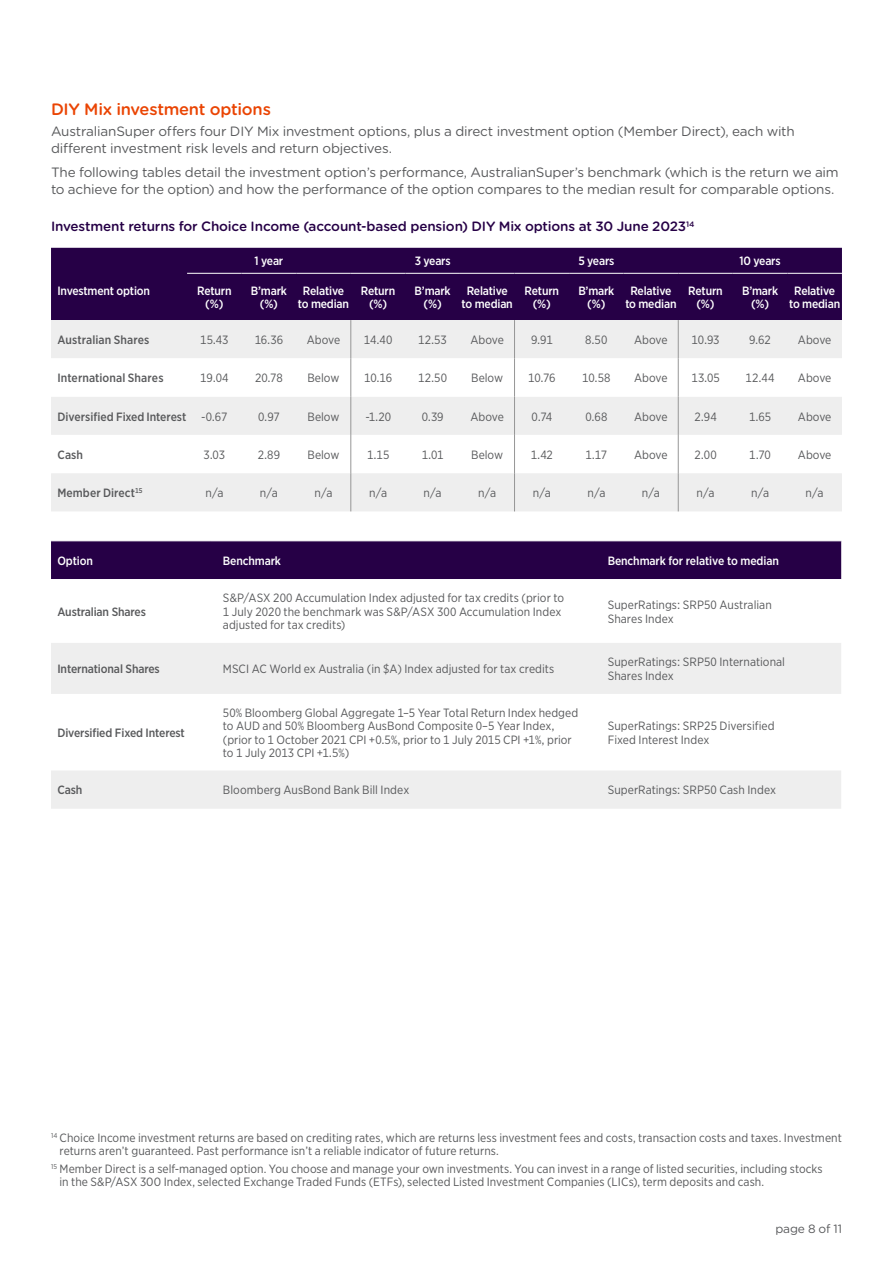
<style>
.page{position:relative;width:893px;height:1263px;background:#fff}
.page>*{position:absolute;margin:0;border:0;box-sizing:border-box;transform-origin:0 0}
.t1{font:500 16.5px "Gotham Rounded";letter-spacing:-.015em;color:#ea4403}
.t2{font:13.5px/16.5px "Gotham Rounded";letter-spacing:-.015em;color:#58595b}
.t3{font:500 13.5px "Gotham Rounded";letter-spacing:-.01em;color:#260046}
.t4{font:12px/13.5px "Gotham Narrow";color:#58595b}
.t5{font:500 12px/12.8px "Gotham Narrow";letter-spacing:-.015em;color:#fff;text-align:center}
.t6{font:500 12px "Gotham Narrow";letter-spacing:-.01em;color:#58595b}
.t7{font:500 12px "Gotham Narrow";letter-spacing:.01em;color:#58595b}
.t8{font:12px "Gotham Rounded";letter-spacing:-.01em;color:#58595b}
.s1{font-weight:400}
</style>
<div class="page">
<div style="left:51px;top:248px;width:791px;height:72px;background:#260046"></div>
<div style="left:51px;top:320px;width:791px;height:191px;background:#eee"></div>
<svg style="left:51px;top:358px;width:791px;height:115px"></svg>
<hr style="left:187px;top:273px;width:55px;height:1px;background:#fff">
<hr style="left:242px;top:273px;width:54px;height:1px;background:#fff">
<hr style="left:296px;top:273px;width:55px;height:1px;background:#fff">
<hr style="left:351px;top:273px;width:54px;height:1px;background:#fff">
<hr style="left:405px;top:273px;width:55px;height:1px;background:#fff">
<hr style="left:460px;top:273px;width:54px;height:1px;background:#fff">
<hr style="left:514px;top:273px;width:55px;height:1px;background:#fff">
<hr style="left:569px;top:273px;width:55px;height:1px;background:#fff">
<hr style="left:624px;top:273px;width:54px;height:1px;background:#fff">
<hr style="left:678px;top:273px;width:55px;height:1px;background:#fff">
<hr style="left:733px;top:273px;width:54px;height:1px;background:#fff">
<hr style="left:787px;top:273px;width:55px;height:1px;background:#fff">
<hr style="left:351px;top:320px;width:1px;height:38px;background:#969696">
<hr style="left:514px;top:320px;width:1px;height:38px;background:#969696">
<hr style="left:678px;top:320px;width:1px;height:38px;background:#969696">
<hr style="left:351px;top:358px;width:1px;height:39px;background:#969696">
<hr style="left:514px;top:358px;width:1px;height:39px;background:#969696">
<hr style="left:678px;top:358px;width:1px;height:39px;background:#969696">
<hr style="left:351px;top:397px;width:1px;height:38px;background:#969696">
<hr style="left:514px;top:397px;width:1px;height:38px;background:#969696">
<hr style="left:678px;top:397px;width:1px;height:38px;background:#969696">
<hr style="left:351px;top:435px;width:1px;height:38px;background:#969696">
<hr style="left:514px;top:435px;width:1px;height:38px;background:#969696">
<hr style="left:678px;top:435px;width:1px;height:38px;background:#969696">
<hr style="left:351px;top:473px;width:1px;height:38px;background:#969696">
<hr style="left:514px;top:473px;width:1px;height:38px;background:#969696">
<hr style="left:678px;top:473px;width:1px;height:38px;background:#969696">
<div style="left:51px;top:541px;width:790px;height:38px;background:#260046"></div>
<svg style="left:51px;top:643px;width:790px;height:166px;fill:#eee"></svg>
<h1 class="t1" style="left:51px;top:98px;width:221px">DIY Mix investment options</h1>
<p class="t2" style="left:51px;top:122px;width:745px">AustralianSuper offers four DIY Mix investment options, plus a direct investment option (Member Direct), each with different investment risk levels and return objectives.</p>
<p class="t2" style="left:51px;top:164px;width:789px">The following tables detail the investment option’s performance, AustralianSuper’s benchmark (which is the return we aim to achieve for the option) and how the performance of the option compares to the median result for comparable options.</p>
<p class="t3" style="left:51px;top:217px;width:645px">Investment returns for Choice Income (account-based pension) DIY Mix options at 30 June 2023<sup>14</sup></p>
<p class="t5" style="left:57px;top:284px;width:94px">Investment option</p>
<p class="t5" style="left:255px;top:255px;width:30px">1 year</p>
<p class="t5" style="left:415px;top:255px;width:37px">3 years</p>
<p class="t5" style="left:578px;top:255px;width:38px">5 years</p>
<p class="t5" style="left:739px;top:255px;width:43px">10 years</p>
<p class="t5" style="left:197px;top:284px;width:36px">Return (%)</p>
<p class="t5" style="left:251px;top:284px;width:38px">B’mark (%)</p>
<p class="t5" style="left:298px;top:284px;width:53px">Relative to median</p>
<p class="t5" style="left:361px;top:284px;width:36px">Return (%)</p>
<p class="t5" style="left:415px;top:284px;width:38px">B’mark (%)</p>
<p class="t5" style="left:462px;top:284px;width:53px">Relative to median</p>
<p class="t5" style="left:525px;top:284px;width:36px">Return (%)</p>
<p class="t5" style="left:578px;top:284px;width:38px">B’mark (%)</p>
<p class="t5" style="left:625px;top:284px;width:53px">Relative to median</p>
<p class="t5" style="left:688px;top:284px;width:36px">Return (%)</p>
<p class="t5" style="left:742px;top:284px;width:38px">B’mark (%)</p>
<p class="t5" style="left:789px;top:284px;width:53px">Relative to median</p>
<p class="t7" style="left:57px;top:332px;width:94px">Australian Shares</p>
<p class="t4" style="left:200px;top:333px;width:30px">15.43</p>
<p class="t4" style="left:255px;top:333px;width:30px">16.36</p>
<p class="t4" style="left:307px;top:333px;width:35px">Above</p>
<p class="t4" style="left:364px;top:333px;width:30px">14.40</p>
<p class="t4" style="left:418px;top:333px;width:30px">12.53</p>
<p class="t4" style="left:470px;top:333px;width:35px">Above</p>
<p class="t4" style="left:531px;top:333px;width:23px">9.91</p>
<p class="t4" style="left:585px;top:333px;width:24px">8.50</p>
<p class="t4" style="left:634px;top:333px;width:35px">Above</p>
<p class="t4" style="left:692px;top:333px;width:29px">10.93</p>
<p class="t4" style="left:749px;top:333px;width:23px">9.62</p>
<p class="t4" style="left:798px;top:333px;width:35px">Above</p>
<p class="t7" style="left:57px;top:370px;width:108px">International Shares</p>
<p class="t4" style="left:200px;top:371px;width:30px">19.04</p>
<p class="t4" style="left:255px;top:371px;width:29px">20.78</p>
<p class="t4" style="left:307px;top:371px;width:33px">Below</p>
<p class="t4" style="left:364px;top:371px;width:29px">10.16</p>
<p class="t4" style="left:418px;top:371px;width:30px">12.50</p>
<p class="t4" style="left:471px;top:371px;width:33px">Below</p>
<p class="t4" style="left:528px;top:371px;width:29px">10.76</p>
<p class="t4" style="left:582px;top:371px;width:30px">10.58</p>
<p class="t4" style="left:634px;top:371px;width:35px">Above</p>
<p class="t4" style="left:691px;top:371px;width:30px">13.05</p>
<p class="t4" style="left:746px;top:371px;width:30px">12.44</p>
<p class="t4" style="left:798px;top:371px;width:35px">Above</p>
<p class="t6" style="left:57px;top:409px;width:172px">Diversified Fixed Interest <span class="s1">-0.67</span></p>
<p class="t4" style="left:258px;top:409px;width:23px">0.97</p>
<p class="t4" style="left:307px;top:409px;width:33px">Below</p>
<p class="t4" style="left:365px;top:409px;width:27px">-1.20</p>
<p class="t4" style="left:422px;top:409px;width:23px">0.39</p>
<p class="t4" style="left:470px;top:409px;width:35px">Above</p>
<p class="t4" style="left:531px;top:409px;width:22px">0.74</p>
<p class="t4" style="left:585px;top:409px;width:24px">0.68</p>
<p class="t4" style="left:634px;top:409px;width:35px">Above</p>
<p class="t4" style="left:694px;top:409px;width:24px">2.94</p>
<p class="t4" style="left:749px;top:409px;width:24px">1.65</p>
<p class="t4" style="left:798px;top:409px;width:35px">Above</p>
<p class="t6" style="left:57px;top:447px;width:27px">Cash</p>
<p class="t4" style="left:203px;top:448px;width:23px">3.03</p>
<p class="t4" style="left:258px;top:448px;width:24px">2.89</p>
<p class="t4" style="left:307px;top:448px;width:33px">Below</p>
<p class="t4" style="left:367px;top:448px;width:24px">1.15</p>
<p class="t4" style="left:422px;top:448px;width:23px">1.01</p>
<p class="t4" style="left:471px;top:448px;width:33px">Below</p>
<p class="t4" style="left:531px;top:448px;width:23px">1.42</p>
<p class="t4" style="left:585px;top:448px;width:23px">1.17</p>
<p class="t4" style="left:634px;top:448px;width:35px">Above</p>
<p class="t4" style="left:695px;top:448px;width:24px">2.00</p>
<p class="t4" style="left:749px;top:448px;width:23px">1.70</p>
<p class="t4" style="left:798px;top:448px;width:35px">Above</p>
<p class="t6" style="left:57px;top:485px;width:87px">Member Direct<sup>15</sup></p>
<p class="t4" style="left:205px;top:486px;width:20px">n/a</p>
<p class="t4" style="left:260px;top:486px;width:20px">n/a</p>
<p class="t4" style="left:314px;top:486px;width:20px">n/a</p>
<p class="t4" style="left:369px;top:486px;width:20px">n/a</p>
<p class="t4" style="left:424px;top:486px;width:20px">n/a</p>
<p class="t4" style="left:478px;top:486px;width:20px">n/a</p>
<p class="t4" style="left:533px;top:486px;width:20px">n/a</p>
<p class="t4" style="left:587px;top:486px;width:20px">n/a</p>
<p class="t4" style="left:642px;top:486px;width:20px">n/a</p>
<p class="t4" style="left:697px;top:486px;width:20px">n/a</p>
<p class="t4" style="left:751px;top:486px;width:20px">n/a</p>
<p class="t4" style="left:806px;top:486px;width:20px">n/a</p>
<p class="t5" style="left:57px;top:554px;width:37px">Option</p>
<p class="t5" style="left:223px;top:554px;width:60px">Benchmark</p>
<p class="t5" style="left:608px;top:554px;width:173px">Benchmark for relative to median</p>
<p class="t6" style="left:57px;top:604px;width:90px">Australian Shares</p>
<p class="t4" style="left:223px;top:591px;width:343px">S&amp;P/ASX 200 Accumulation Index adjusted for tax credits (prior to<br>1 July 2020 the benchmark was S&amp;P/ASX 300 Accumulation Index adjusted for tax credits)</p>
<p class="t4" style="left:608px;top:598px;width:166px">SuperRatings: SRP50 Australian<br>Shares Index</p>
<p class="t6" style="left:57px;top:661px;width:104px">International Shares</p>
<p class="t4" style="left:223px;top:662px;width:333px">MSCI AC World ex Australia (in $A) Index adjusted for tax credits</p>
<p class="t4" style="left:608px;top:655px;width:179px">SuperRatings: SRP50 International<br>Shares Index</p>
<p class="t6" style="left:57px;top:725px;width:129px">Diversified Fixed Interest</p>
<p class="t4" style="left:223px;top:705px;width:357px">50% Bloomberg Global Aggregate 1–5 Year Total Return Index hedged to AUD and 50% Bloomberg AusBond Composite 0–5 Year Index, (prior to 1 October 2021 CPI +0.5%, prior to 1 July 2015 CPI +1%, prior to 1 July 2013 CPI +1.5%)</p>
<p class="t4" style="left:608px;top:719px;width:168px">SuperRatings: SRP25 Diversified<br>Fixed Interest Index</p>
<p class="t6" style="left:57px;top:783px;width:26px">Cash</p>
<p class="t4" style="left:223px;top:783px;width:188px">Bloomberg AusBond Bank Bill Index</p>
<p class="t4" style="left:608px;top:783px;width:170px">SuperRatings: SRP50 Cash Index</p>
<p class="t4" style="left:60px;top:1130px;width:784px;text-indent:-8px"><sup>14</sup> Choice Income investment returns are based on crediting rates, which are returns less investment fees and costs, transaction costs and taxes. Investment returns aren’t guaranteed. Past performance isn’t a reliable indicator of future returns.</p>
<p class="t4" style="left:60px;top:1162px;width:765px;text-indent:-9px"><sup>15</sup> Member Direct is a self-managed option. You choose and manage your own investments. You can invest in a range of listed securities, including stocks in the S&amp;P/ASX 300 Index, selected Exchange Traded Funds (ETFs), selected Listed Investment Companies (LICs), term deposits and cash.</p>
<p class="t8" style="left:775px;top:1221px;width:68px">page 8 of 11</p>
</div>
